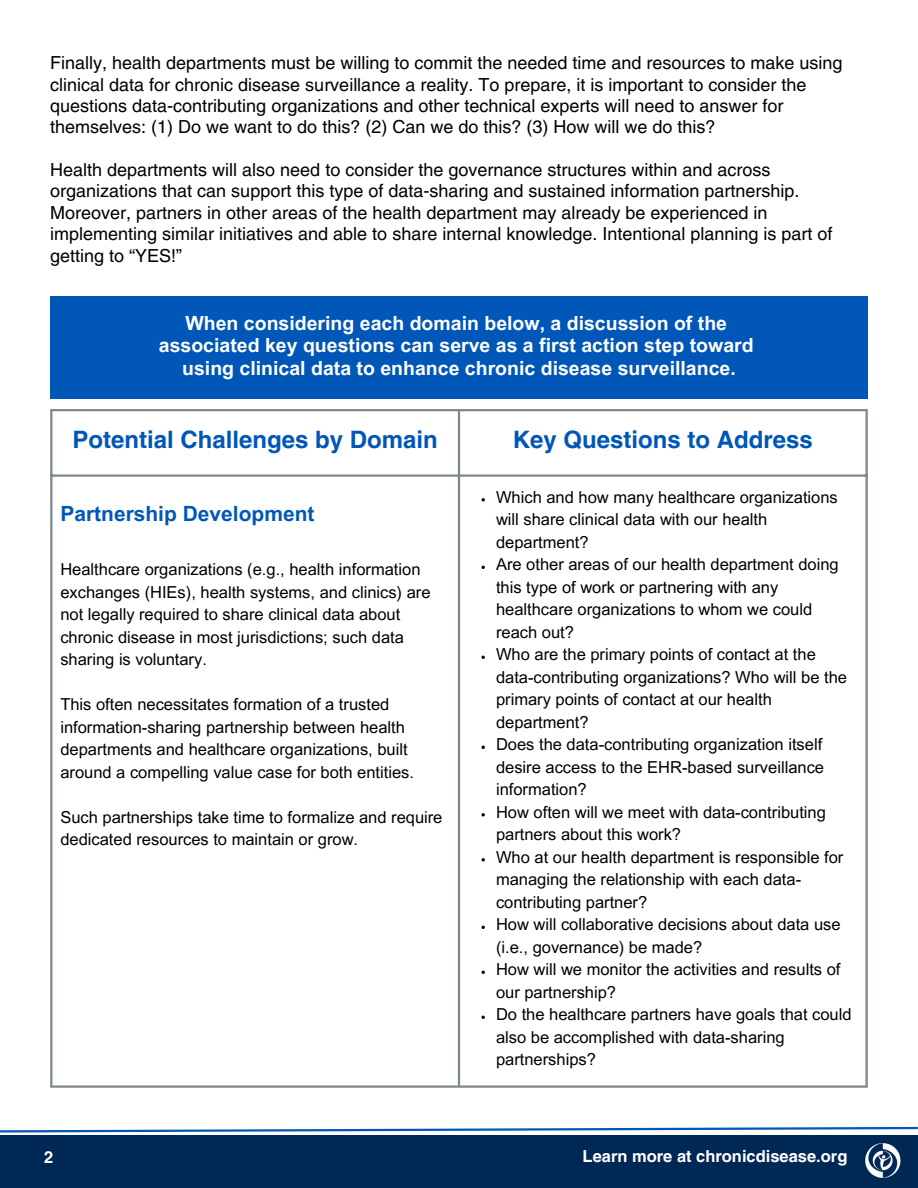
<style>
.page{position:relative;width:918px;height:1188px;background:#fff}
.page>*{position:absolute;margin:0;border:0;box-sizing:border-box;transform-origin:0 0}
.t1{font:700 24px "Helvetica LT Pro";color:#0057b8}
.t2{font:700 21px "Arial MT Pro";color:#0057b8}
.t3{font:700 19.5px "Arial MT Pro";color:#fff}
.t4{font:18px/21.3px "Helvetica LT Pro";color:#000}
.t5{font:16.5px/22.5px "Arial MT Pro";color:#000}
.t6{font:700 16.5px "Helvetica LT Pro";color:#fff}
</style>
<div class="page">
<svg style="left:0;top:1126px;width:918px;height:7px"></svg>
<div style="left:0;top:1135px;width:918px;height:53px;background:#002855"></div>
<img style="left:865px;top:1143px;width:36px;height:35px">
<div style="left:50px;top:296px;width:818px;height:103px;background:#0057b8"></div>
<hr style="left:50px;top:411px;width:2px;height:674px;background:#7c878e">
<hr style="left:458px;top:411px;width:2px;height:674px;background:#7c878e">
<hr style="left:866px;top:411px;width:2px;height:674px;background:#7c878e">
<hr style="left:50px;top:409px;width:818px;height:2px;background:#7c878e">
<hr style="left:50px;top:474px;width:818px;height:3px;background:#7c878e">
<hr style="left:50px;top:1085px;width:818px;height:3px;background:#7c878e">
<p class="t4" style="left:50px;top:54px;width:794px">Finally, health departments must be willing to commit the needed time and resources to make using clinical data for chronic disease surveillance a reality. To prepare, it is important to consider the questions data-contributing organizations and other technical experts will need to answer for themselves: (1) Do we want to do this? (2) Can we do this? (3) How will we do this?</p>
<p class="t4" style="left:50px;top:161px;width:784px">Health departments will also need to consider the governance structures within and across organizations that can support this type of data-sharing and sustained information partnership.<br>Moreover, partners in other areas of the health department may already be experienced in implementing similar initiatives and able to share internal knowledge. Intentional planning is part of getting to “YES!”</p>
<p class="t3" style="left:185px;top:316px;width:543px">When considering each domain below, a discussion of the</p>
<p class="t3" style="left:159px;top:338px;width:596px">associated key questions can serve as a first action step toward</p>
<p class="t3" style="left:182px;top:361px;width:555px">using clinical data to enhance chronic disease surveillance.</p>
<p class="t1" style="left:73px;top:431px;width:367px">Potential Challenges by Domain</p>
<p class="t1" style="left:513px;top:431px;width:302px">Key Questions to Address</p>
<p class="t2" style="left:60px;top:506px;width:256px">Partnership Development</p>
<p class="t5" style="left:60px;top:560px;width:372px">Healthcare organizations (e.g., health information exchanges (HIEs), health systems, and clinics) are not legally required to share clinical data about chronic disease in most jurisdictions; such data sharing is voluntary.</p>
<p class="t5" style="left:60px;top:695px;width:355px">This often necessitates formation of a trusted information-sharing partnership between health departments and healthcare organizations, built around a compelling value case for both entities.</p>
<p class="t5" style="left:60px;top:808px;width:384px">Such partnerships take time to formalize and require dedicated resources to maintain or grow.</p>
<p class="t6" style="left:44px;top:1151px;width:11px">2</p>
<p class="t5" style="left:496px;top:488px;width:343px">Which and how many healthcare organizations will share clinical data with our health department?</p>
<p class="t5" style="left:496px;top:555px;width:344px">Are other areas of our health department doing this type of work or partnering with any healthcare organizations to whom we could reach out?</p>
<p class="t5" style="left:496px;top:645px;width:352px">Who are the primary points of contact at the data-contributing organizations? Who will be the primary points of contact at our health department?</p>
<p class="t5" style="left:496px;top:735px;width:330px;text-align:justify">Does the data-contributing organization itself desire access to the EHR-based surveillance information?</p>
<p class="t5" style="left:496px;top:803px;width:331px">How often will we meet with data-contributing partners about this work?</p>
<p class="t5" style="left:496px;top:848px;width:349px">Who at our health department is responsible for managing the relationship with each data&shy;contributing partner?</p>
<p class="t5" style="left:496px;top:915px;width:346px">How will collaborative decisions about data use (i.e., governance) be made?</p>
<p class="t5" style="left:496px;top:960px;width:346px">How will we monitor the activities and results of our partnership?</p>
<p class="t5" style="left:496px;top:1005px;width:357px">Do the healthcare partners have goals that could also be accomplished with data-sharing partnerships?</p>
<p class="t6" style="left:583px;top:1150px;width:266px">Learn more at chronicdisease.org</p>
</div>
